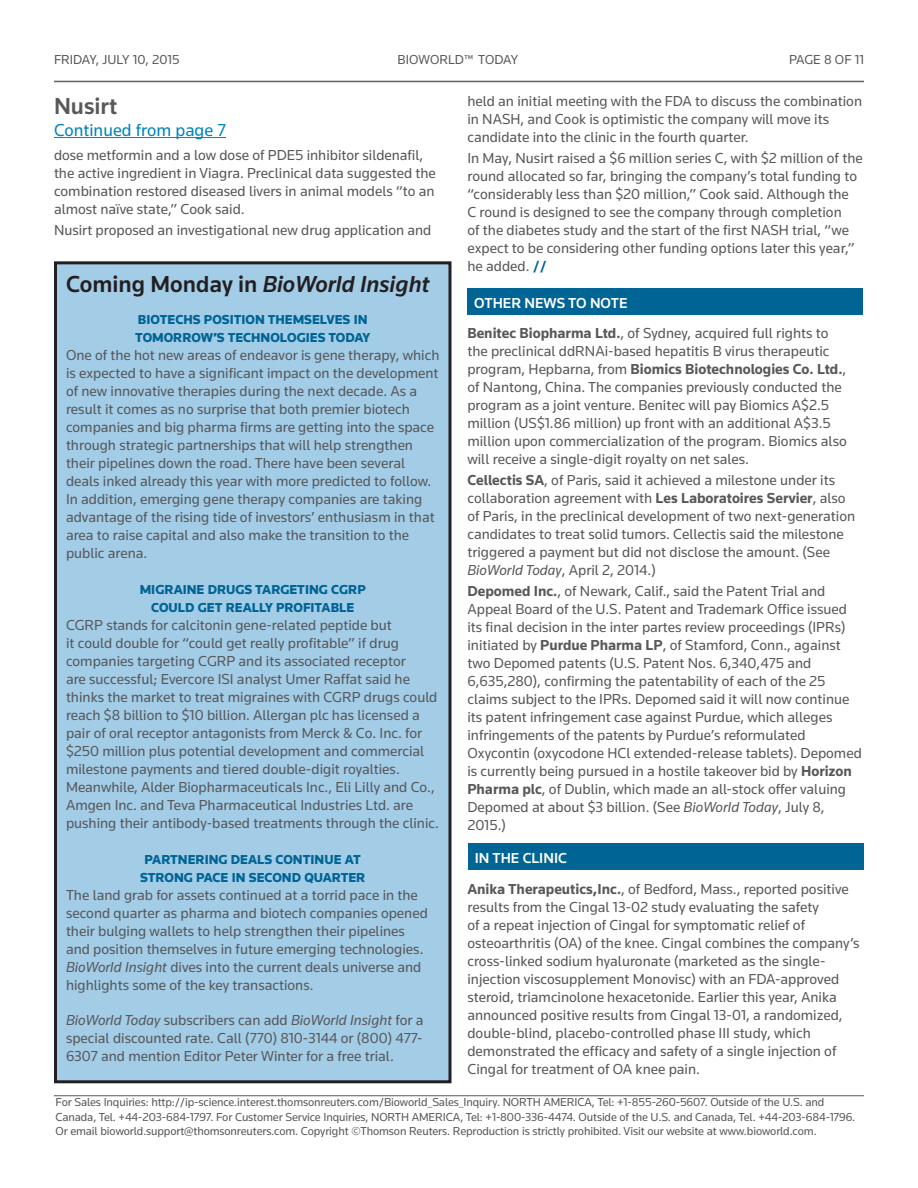
<style>
.page{position:relative;width:918px;height:1188px;background:#fff}
.page>*{position:absolute;margin:0;border:0;box-sizing:border-box;transform-origin:0 0}
.Small_Headline{font:italic 500 24px "Knowledge";color:#231f20}
.t1{font:500 24px "Knowledge";color:#57585a}
.t2{font:18px "Knowledge";color:#0083bf}
.Body{font:15px/18px "Knowledge";color:#57585a}
.t3{font:500 15px "Knowledge";color:#fff}
.Subhead{font:900 13.5px/18px "Knowledge";color:#006494;text-align:center}
.t4{font:13.5px "Knowledge";color:#57585a}
.t5{font:12px/14.4px "Knowledge";letter-spacing:-.01em;color:#57585a}
.s1{font-style:normal}
.s2{font-style:italic}
.s3{font-weight:500;color:#006494}
.s4{font-weight:700}
</style>
<div class="page">
<hr style="left:54px;top:81px;width:810px;height:1px;background:#57585a">
<hr style="left:54px;top:1095px;width:810px;height:1px;background:#57585a">
<hr style="left:54px;top:137px;width:172px;height:1px;background:#0083bf">
<div style="left:56px;top:263px;width:394px;height:819px;background:#a3cce7"></div>
<div style="left:54px;top:261px;width:398px;height:822px;border:3px solid #231f20"></div>
<div style="left:467px;top:288px;width:396px;height:27px;background:#006494"></div>
<div style="left:468px;top:843px;width:396px;height:27px;background:#006494"></div>
<p class="t4" style="left:54px;top:52px;width:127px">FRIDAY, JULY 10, 2015</p>
<p class="t4" style="left:398px;top:52px;width:122px">BIOWORLD™ TODAY</p>
<p class="t4" style="left:789px;top:52px;width:76px">PAGE 8 OF 11</p>
<p class="t1" style="left:54px;top:91px;width:65px">Nusirt</p>
<p class="t2" style="left:54px;top:119px;width:174px">Continued from page 7</p>
<p class="Body" style="left:54px;top:145px;width:383px">dose metformin and a low dose of PDE5 inhibitor sildenafil, the active ingredient in Viagra. Preclinical data suggested the combination restored diseased livers in animal models “to an almost naïve state,” Cook said.</p>
<p class="Body" style="left:54px;top:221px;width:379px">Nusirt proposed an investigational new drug application and</p>
<p class="Small_Headline" style="left:66px;top:269px;width:365px"><span class="s1">Coming Monday in</span> BioWorld Insight</p>
<p class="Subhead" style="left:135px;top:310px;width:237px;text-align:left">BIOTECHS POSITION THEMSELVES IN<br>TOMORROW’S TECHNOLOGIES TODAY</p>
<p class="Body" style="left:66px;top:346px;width:375px">One of the hot new areas of endeavor is gene therapy, which is expected to have a significant impact on the development of new innovative therapies during the next decade. As a result it comes as no surprise that both premier biotech companies and big pharma firms are getting into the space through strategic partnerships that will help strengthen their pipelines down the road. There have been several deals inked already this year with more predicted to follow.<br>In addition, emerging gene therapy companies are taking advantage of the rising tide of investors’ enthusiasm in that area to raise capital and also make the transition to the public arena.</p>
<p class="Subhead" style="left:140px;top:580px;width:228px">MIGRAINE DRUGS TARGETING CGRP<br>COULD GET REALLY PROFITABLE</p>
<p class="Body" style="left:66px;top:616px;width:374px">CGRP stands for calcitonin gene-related peptide but<br>it could double for “could get really profitable” if drug companies targeting CGRP and its associated receptor<br>are successful; Evercore ISI analyst Umer Raffat said he thinks the market to treat migraines with CGRP drugs could reach $8 billion to $10 billion. Allergan plc has licensed a pair of oral receptor antagonists from Merck &amp; Co. Inc. for $250 million plus potential development and commercial milestone payments and tiered double-digit royalties.<br>Meanwhile, Alder Biopharmaceuticals Inc., Eli Lilly and Co., Amgen Inc. and Teva Pharmaceutical Industries Ltd. are pushing their antibody-based treatments through the clinic.</p>
<p class="Subhead" style="left:140px;top:850px;width:227px">PARTNERING DEALS CONTINUE AT<br>STRONG PACE IN SECOND QUARTER</p>
<p class="Body" style="left:66px;top:886px;width:363px">The land grab for assets continued at a torrid pace in the second quarter as pharma and biotech companies opened their bulging wallets to help strengthen their pipelines and position themselves in future emerging technologies.<br><span class="s2">BioWorld Insight</span> dives into the current deals universe and highlights some of the key transactions.</p>
<p class="Body" style="left:66px;top:1011px;width:359px;text-align:justify"><span class="s2">BioWorld Today</span> subscribers can add <span class="s2">BioWorld Insight</span> for a special discounted rate. Call (770) 810-3144 or (800) 477- 6307 and mention Editor Peter Winter for a free trial.</p>
<p class="Body" style="left:467px;top:92px;width:396px">held an initial meeting with the FDA to discuss the combination in NASH, and Cook is optimistic the company will move its candidate into the clinic in the fourth quarter.</p>
<p class="Body" style="left:467px;top:149px;width:397px">In May, Nusirt raised a $6 million series C, with $2 million of the round allocated so far, bringing the company’s total funding to “considerably less than $20 million,” Cook said. Although the<br>C round is designed to see the company through completion<br>of the diabetes study and the start of the first NASH trial, “we expect to be considering other funding options later this year,” he added. <span class="s3">//</span></p>
<p class="t3" style="left:474px;top:293px;width:155px">OTHER NEWS TO NOTE</p>
<p class="Body" style="left:467px;top:324px;width:381px"><span class="s4">Benitec Biopharma Ltd.</span>, of Sydney, acquired full rights to the preclinical ddRNAi-based hepatitis B virus therapeutic program, Hepbarna, from <span class="s4">Biomics Biotechnologies Co. Ltd.</span>, of Nantong, China. The companies previously conducted the program as a joint venture. Benitec will pay Biomics A$2.5 million (US$1.86 million) up front with an additional A$3.5 million upon commercialization of the program. Biomics also will receive a single-digit royalty on net sales.</p>
<p class="Body" style="left:467px;top:471px;width:389px"><span class="s4">Cellectis SA</span>, of Paris, said it achieved a milestone under its collaboration agreement with <span class="s4">Les Laboratoires Servier</span>, also of Paris, in the preclinical development of two next-generation candidates to treat solid tumors. Cellectis said the milestone triggered a payment but did not disclose the amount. (See <span class="s2">BioWorld Today</span>, April 2, 2014.)</p>
<p class="Body" style="left:467px;top:582px;width:396px"><span class="s4">Depomed Inc.</span>, of Newark, Calif., said the Patent Trial and Appeal Board of the U.S. Patent and Trademark Office issued its final decision in the inter partes review proceedings (IPRs) initiated by <span class="s4">Purdue Pharma LP</span>, of Stamford, Conn., against two Depomed patents (U.S. Patent Nos. 6,340,475 and 6,635,280), confirming the patentability of each of the 25 claims subject to the IPRs. Depomed said it will now continue its patent infringement case against Purdue, which alleges infringements of the patents by Purdue’s reformulated Oxycontin (oxycodone HCl extended-release tablets). Depomed is currently being pursued in a hostile takeover bid by <span class="s4">Horizon Pharma plc</span>, of Dublin, which made an all-stock offer valuing Depomed at about $3 billion. (See <span class="s2">BioWorld Today</span>, July 8, 2015.)</p>
<p class="t3" style="left:475px;top:849px;width:94px">IN THE CLINIC</p>
<p class="Body" style="left:467px;top:880px;width:394px"><span class="s4">Anika Therapeutics,Inc.</span>, of Bedford, Mass., reported positive results from the Cingal 13-02 study evaluating the safety<br>of a repeat injection of Cingal for symptomatic relief of osteoarthritis (OA) of the knee. Cingal combines the company’s cross-linked sodium hyaluronate (marketed as the single&shy;injection viscosupplement Monovisc) with an FDA-approved steroid, triamcinolone hexacetonide. Earlier this year, Anika announced positive results from Cingal 13-01, a randomized, double-blind, placebo-controlled phase III study, which demonstrated the efficacy and safety of a single injection of Cingal for treatment of OA knee pain.</p>
<p class="t5" style="left:56px;top:1095px;width:801px">For Sales Inquiries: http://ip-science.interest.thomsonreuters.com/Bioworld_Sales_Inquiry. NORTH AMERICA, Tel: +1-855-260-5607. Outside of the U.S. and<br>Canada, Tel. +44-203-684-1797. For Customer Service Inquiries, NORTH AMERICA, Tel: +1-800-336-4474. Outside of the U.S. and Canada, Tel. +44-203-684-1796.<br>Or email bioworld.support@thomsonreuters.com. Copyright ©Thomson Reuters. Reproduction is strictly prohibited. Visit our website at www.bioworld.com.</p>
</div>
